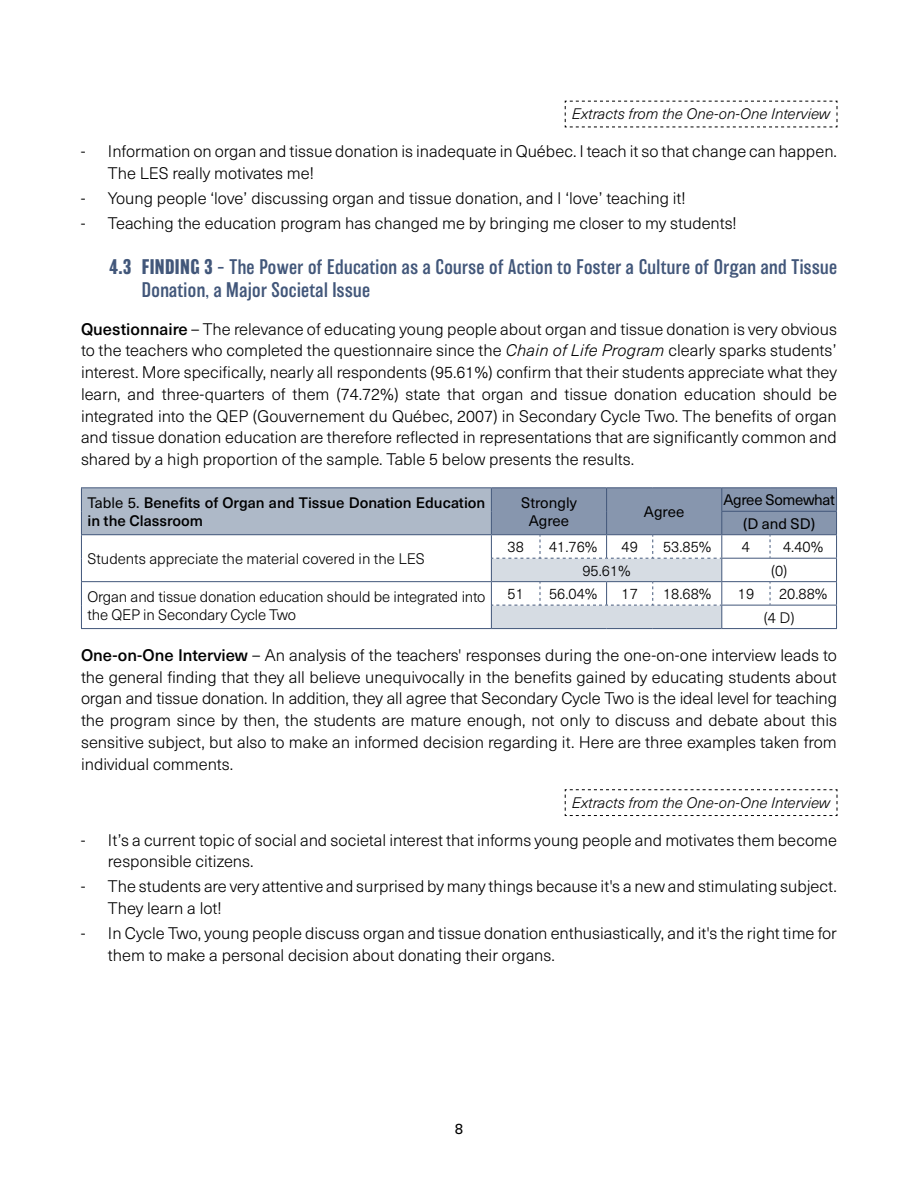
<style>
.page{position:relative;width:918px;height:1188px;background:#fff}
.page>*{position:absolute;margin:0;border:0;box-sizing:border-box;transform-origin:0 0}
.t1{font:300 19.5px/22.5px "Balboa";letter-spacing:.02em;color:#42577a}
.t2{font:300 16.5px/21.8px "Neue Haas Unica W1 G";color:#000}
.t3{font:300 15px/18px "Neue Haas Unica W1 G";letter-spacing:-.01em;color:#000}
.t4{font:italic 300 15px "Neue Haas Unica W1 G";color:#000}
.t5{font:500 15px/18px "Neue Haas Unica W1 G";color:#000}
.t6{font:15px/18px "Neue Haas Unica W1 G";letter-spacing:-.005em;color:#000;text-align:center}
.s1{font-weight:700}
.s2{font-weight:500}
.s3{font-style:italic}
.s4{font-weight:400}
</style>
<div class="page">
<svg style="left:564px;top:100px;width:274px;height:28px"></svg>
<svg style="left:564px;top:789px;width:274px;height:27px"></svg>
<div style="left:81px;top:488px;width:410px;height:47px;background:#aeb9c8"></div>
<hr style="left:81px;top:487px;width:410px;height:1px;background:#42577a">
<hr style="left:491px;top:487px;width:49px;height:1px;background:#42577a">
<hr style="left:540px;top:487px;width:67px;height:1px;background:#42577a">
<hr style="left:607px;top:487px;width:46px;height:1px;background:#42577a">
<hr style="left:653px;top:487px;width:69px;height:1px;background:#42577a">
<hr style="left:722px;top:487px;width:48px;height:1px;background:#42577a">
<hr style="left:770px;top:487px;width:67px;height:1px;background:#42577a">
<hr style="left:81px;top:534px;width:410px;height:1px;background:#42577a">
<hr style="left:81px;top:581px;width:410px;height:1px;background:#42577a">
<svg style="left:81px;top:488px;width:1px;height:140px"></svg>
<hr style="left:81px;top:628px;width:411px;height:1px;background:#42577a">
<svg style="left:491px;top:488px;width:346px;height:141px"></svg>
<p class="t4" style="left:572px;top:103px;width:260px">Extracts from the One-on-One Interview</p>
<p class="t2" style="left:108px;top:140px;width:731px;text-indent:-27px">- Information on organ and tissue donation is inadequate in Québec. I teach it so that change can happen.<br>The LES really motivates me!</p>
<p class="t2" style="left:81px;top:186px;width:606px">- Young people ‘love’ discussing organ and tissue donation, and I ‘love’ teaching it!</p>
<p class="t2" style="left:81px;top:211px;width:657px">- Teaching the education program has changed me by bringing me closer to my students!</p>
<p class="t1" style="left:142px;top:256px;width:697px;text-indent:-32px"><span class="s1">4.3 FINDING 3</span> – The Power of Education as a Course of Action to Foster a Culture of Organ and Tissue<br>Donation, a Major Societal Issue</p>
<p class="t2" style="left:81px;top:317px;width:757px;text-align:justify"><span class="s2">Questionnaire</span> – The relevance of educating young people about organ and tissue donation is very obvious to the teachers who completed the questionnaire since the <span class="s3">Chain of Life Program</span> clearly sparks students’ interest. More specifically, nearly all respondents (95.61%) confirm that their students appreciate what they learn, and three-quarters of them (74.72%) state that organ and tissue donation education should be integrated into the QEP (Gouvernement du Québec, 2007) in Secondary Cycle Two. The benefits of organ and tissue donation education are therefore reflected in representations that are significantly common and shared by a high proportion of the sample. Table 5 below presents the results.</p>
<p class="t5" style="left:87px;top:493px;width:399px"><span class="s4">Table 5.</span> Benefits of Organ and Tissue Donation Education in the Classroom</p>
<p class="t6" style="left:521px;top:493px;width:57px">Strongly<br>Agree</p>
<p class="t6" style="left:644px;top:502px;width:42px">Agree</p>
<p class="t6" style="left:723px;top:487px;width:113px;line-height:23.4px">Agree Somewhat (D and SD)</p>
<p class="t3" style="left:87px;top:549px;width:339px">Students appreciate the material covered in the LES</p>
<p class="t3" style="left:508px;top:537px;width:18px">38</p>
<p class="t3" style="left:549px;top:537px;width:50px">41.76%</p>
<p class="t3" style="left:622px;top:537px;width:18px">49</p>
<p class="t3" style="left:663px;top:537px;width:50px">53.85%</p>
<p class="t3" style="left:742px;top:537px;width:10px">4</p>
<p class="t3" style="left:783px;top:537px;width:42px">4.40%</p>
<p class="t3" style="left:582px;top:561px;width:50px">95.61%</p>
<p class="t3" style="left:771px;top:561px;width:18px">(0)</p>
<p class="t3" style="left:87px;top:587px;width:399px">Organ and tissue donation education should be integrated into the QEP in Secondary Cycle Two</p>
<p class="t3" style="left:508px;top:584px;width:18px">51</p>
<p class="t3" style="left:549px;top:584px;width:50px">56.04%</p>
<p class="t3" style="left:622px;top:584px;width:18px">17</p>
<p class="t3" style="left:663px;top:584px;width:50px">18.68%</p>
<p class="t3" style="left:738px;top:584px;width:18px">19</p>
<p class="t3" style="left:764px;top:581px;width:65px;line-height:23.4px;text-indent:15px">20.88% (4 D)</p>
<p class="t2" style="left:81px;top:643px;width:758px;text-align:justify"><span class="s2">One-on-One Interview</span> – An analysis of the teachers' responses during the one-on-one interview leads to the general finding that they all believe unequivocally in the benefits gained by educating students about organ and tissue donation. In addition, they all agree that Secondary Cycle Two is the ideal level for teaching the program since by then, the students are mature enough, not only to discuss and debate about this sensitive subject, but also to make an informed decision regarding it. Here are three examples taken from individual comments.</p>
<p class="t4" style="left:572px;top:791px;width:260px">Extracts from the One-on-One Interview</p>
<p class="t2" style="left:108px;top:828px;width:730px;text-indent:-27px">- It’s a current topic of social and societal interest that informs young people and motivates them become responsible citizens.</p>
<p class="t2" style="left:108px;top:875px;width:730px;text-indent:-27px">- The students are very attentive and surprised by many things because it's a new and stimulating subject.<br>They learn a lot!</p>
<p class="t2" style="left:108px;top:922px;width:731px;text-indent:-27px">- In Cycle Two, young people discuss organ and tissue donation enthusiastically, and it's the right time for them to make a personal decision about donating their organs.</p>
<p class="t6" style="left:455px;top:1119px;width:10px">8</p>
</div>
